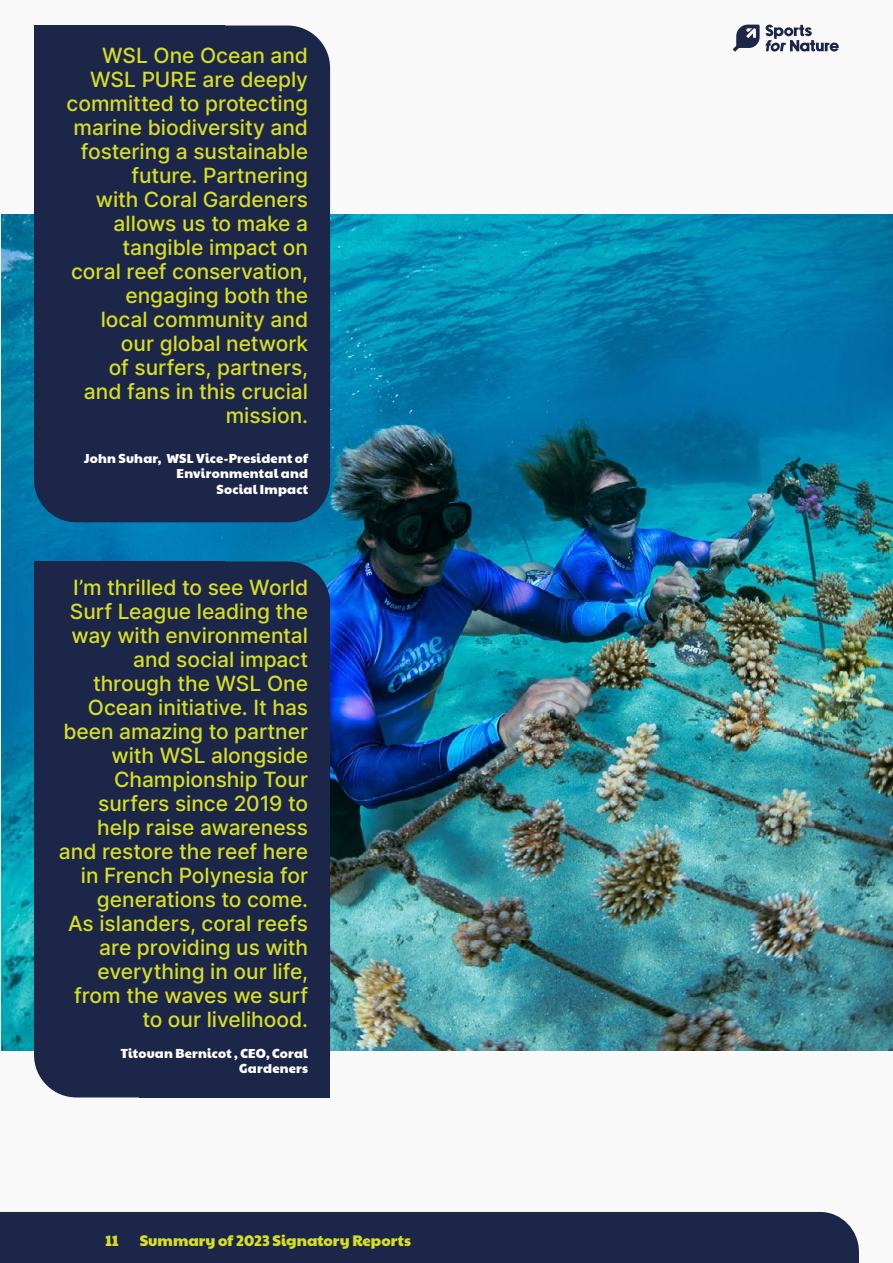
<style>
.page{position:relative;width:893px;height:1263px;background:#f9f9f9}
.page>*{position:absolute;margin:0;border:0;box-sizing:border-box;transform-origin:0 0}
.t1{font:21px/24px "Inter";color:#d7df23;text-align:right}
.t2{font:15px "Paytone One";color:#d7df23}
.t3{font:12.9px/15.5px "Paytone One";letter-spacing:.015em;color:#fff;text-align:right}
</style>
<div class="page">
<div style="left:0;top:1212px;width:859px;height:51px;background:#1c2649"></div>
<svg style="left:766px;top:25px;width:73px;height:27px"></svg>
<svg style="left:733px;top:25px;width:27px;height:27px"></svg>
<img style="left:1px;top:214px;width:892px;height:837px">
<div style="left:34px;top:561px;width:296px;height:536px;background:#1c2649;border-radius:43px"></div>
<div style="left:34px;top:561px;width:190px;height:241px;background:#1c2649"></div>
<div style="left:140px;top:857px;width:190px;height:240px;background:#1c2649"></div>
<div style="left:34px;top:26px;width:296px;height:496px;background:#1c2649;border-radius:43px"></div>
<div style="left:34px;top:26px;width:190px;height:240px;background:#1c2649"></div>
<p class="t1" style="left:66px;top:43px;width:243px">WSL One Ocean and<br>WSL PURE are deeply committed to protecting marine biodiversity and fostering a sustainable future. Partnering<br>with Coral Gardeners allows us to make a tangible impact on<br>coral reef conservation, engaging both the<br>local community and our global network<br>of surfers, partners, and fans in this crucial mission.</p>
<p class="t3" style="left:84px;top:449px;width:225px">John Suhar, WSL Vice-President of<br>Environmental and<br>Social Impact</p>
<p class="t1" style="left:59px;top:575px;width:251px">I’m thrilled to see World<br>Surf League leading the way with environmental and social impact through the WSL One<br>Ocean initiative. It has been amazing to partner with WSL alongside<br>Championship Tour surfers since 2019 to help raise awareness and restore the reef here in French Polynesia for generations to come.<br>As islanders, coral reefs are providing us with everything in our life, from the waves we surf to our livelihood.</p>
<p class="t3" style="left:121px;top:1045px;width:189px">Titouan Bernicot , CEO, Coral<br>Gardeners</p>
<p class="t2" style="left:105px;top:1227px;width:15px">11</p>
<p class="t2" style="left:140px;top:1227px;width:273px">Summary of 2023 Signatory Reports</p>
</div>
